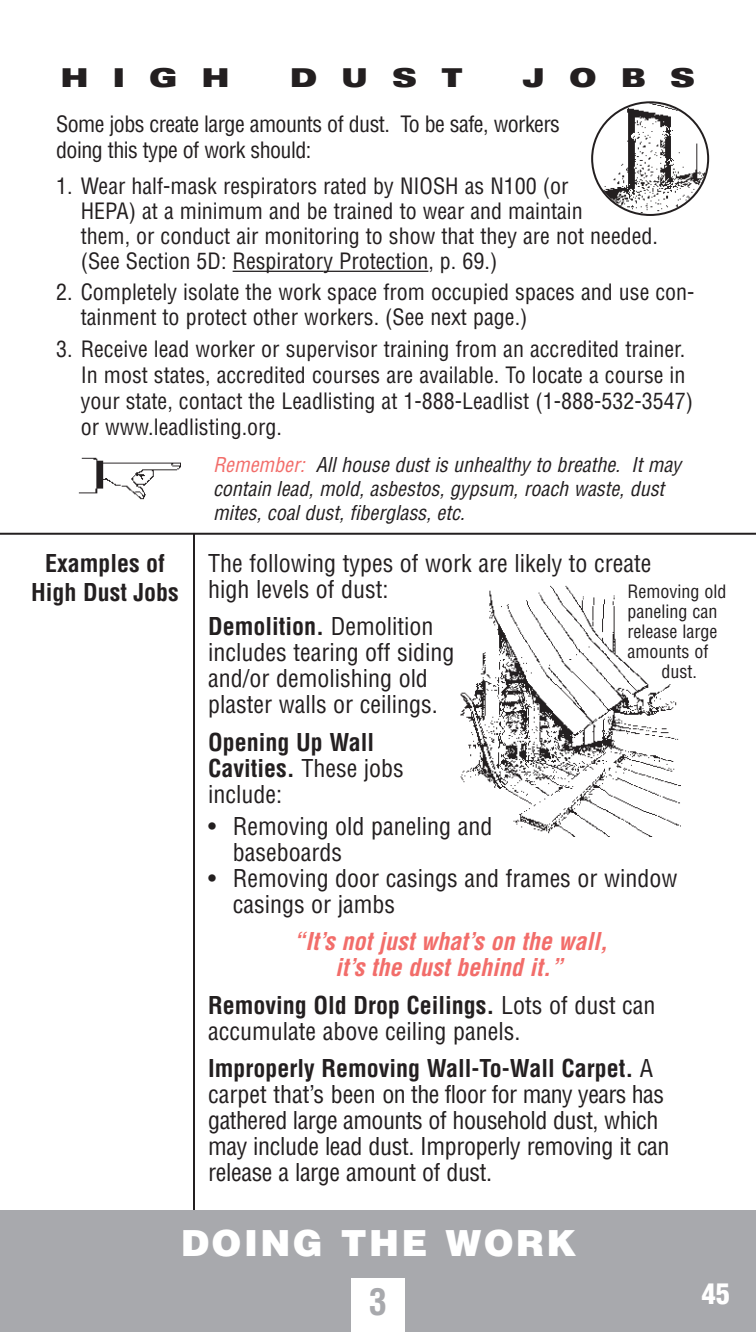
<style>
.page{position:relative;width:756px;height:1332px;background:#fff}
.page>*{position:absolute;margin:0;border:0;box-sizing:border-box;transform-origin:0 0}
.t1{font:900 36px "Helvetica";letter-spacing:.065em;color:#fff}
.t2{font:700 condensed 36px "Helvetica";color:#a8a9ad}
.t3{font:900 condensed 28px "Helvetica";color:#fff}
.t4{font:900 expanded 26px "Univers";letter-spacing:.925em;color:#231f20}
.t5{font:condensed 24px/26px "Helvetica";color:#231f20}
.t6{font:700 condensed 24px/26px "Helvetica";color:#231f20;text-align:center}
.t7{font:italic 700 condensed 24px/26px "Helvetica";color:#f26d6a;text-align:center}
.t8{font:condensed 22px/25px "Helvetica";color:#231f20}
.t9{font:condensed 22px/26px "Helvetica";letter-spacing:-.025em;color:#231f20}
.t10{font:italic condensed 20px/24px "Helvetica";color:#231f20}
.t11{font:condensed 18px "Helvetica";color:#231f20}
.s1{color:#f26d6a}
.s2{font-weight:700}
.s3{font-weight:400}
</style>
<div class="page">
<img style="left:460px;top:585px;width:220px;height:252px">
<hr style="left:193px;top:534px;width:2px;height:732px;background:#231f20">
<div style="left:0;top:1210px;width:756px;height:122px;background:#a8a9ad"></div>
<div style="left:351px;top:1278px;width:54px;height:54px;background:#fff"></div>
<hr style="left:233px;top:271px;width:90px;height:1px;background:#231f20">
<hr style="left:323px;top:271px;width:105px;height:1px;background:#231f20">
<hr style="left:0;top:533px;width:756px;height:2px;background:#231f20">
<img style="left:78px;top:457px;width:102px;height:43px">
<img style="left:593px;top:103px;width:114px;height:111px;border-radius:50%">
<div style="left:591px;top:101px;width:118px;height:115px;border:2px solid #231f20;border-radius:50%"></div>
<p class="t4" style="left:61px;top:68px;width:171px">HIGH</p>
<p class="t4" style="left:290px;top:68px;width:174px">DUST</p>
<p class="t4" style="left:523px;top:68px;width:174px">JOBS</p>
<p class="t9" style="left:56px;top:113px;width:505px">Some jobs create large amounts of dust. To be safe, workers doing this type of work should:</p>
<p class="t8" style="left:81px;top:176px;width:579px;text-indent:-25px">1. Wear half-mask respirators rated by NIOSH as N100 (or<br>HEPA) at a minimum and be trained to wear and maintain<br>them, or conduct air monitoring to show that they are not needed. (See Section 5D: Respiratory Protection, p. 69.)</p>
<p class="t8" style="left:81px;top:281px;width:615px;text-indent:-25px">2. Completely isolate the work space from occupied spaces and use con&shy;tainment to protect other workers. (See next page.)</p>
<p class="t8" style="left:81px;top:338px;width:614px;line-height:26px;text-indent:-25px">3. Receive lead worker or supervisor training from an accredited trainer.<br>In most states, accredited courses are available. To locate a course in your state, contact the Leadlisting at 1-888-Leadlist (1-888-532-3547) or www.leadlisting.org.</p>
<p class="t6" style="left:31px;top:551px;width:149px;line-height:28.8px">Examples of<br>High Dust Jobs</p>
<p class="t10" style="left:213px;top:454px;width:470px"><span class="s1">Remember:</span> All house dust is unhealthy to breathe. It may contain lead, mold, asbestos, gypsum, roach waste, dust mites, coal dust, fiberglass, etc.</p>
<p class="t5" style="left:208px;top:552px;width:445px">The following types of work are likely to create high levels of dust:</p>
<p class="t5" style="left:208px;top:616px;width:248px"><span class="s2">Demolition.</span> Demolition includes tearing off siding and/or demolishing old plaster walls or ceilings.</p>
<p class="t6" style="left:208px;top:731px;width:197px;text-align:left">Opening Up Wall<br>Cavities. <span class="s3">These jobs include:</span></p>
<p class="t5" style="left:233px;top:815px;width:261px;text-indent:-25px">• Removing old paneling and baseboards</p>
<p class="t5" style="left:233px;top:867px;width:446px;text-indent:-25px">• Removing door casings and frames or window casings or jambs</p>
<p class="t7" style="left:293px;top:930px;width:321px">“It’s not just what’s on the wall, it’s the dust behind it.”</p>
<p class="t5" style="left:208px;top:994px;width:449px"><span class="s2">Removing Old Drop Ceilings.</span> Lots of dust can accumulate above ceiling panels.</p>
<p class="t5" style="left:208px;top:1057px;width:463px"><span class="s2">Improperly Removing Wall-To-Wall Carpet.</span> A carpet that’s been on the floor for many years has gathered large amounts of household dust, which may include lead dust. Improperly removing it can release a large amount of dust.</p>
<p class="t11" style="left:628px;top:585px;width:100px">Removing old</p>
<p class="t11" style="left:628px;top:605px;width:91px">paneling can</p>
<p class="t11" style="left:628px;top:625px;width:91px">release large</p>
<p class="t11" style="left:628px;top:645px;width:82px">amounts of</p>
<p class="t11" style="left:661px;top:665px;width:37px">dust.</p>
<h1 class="t1" style="left:181px;top:1230px;width:397px">DOING THE WORK</h1>
<h1 class="t2" style="left:369px;top:1288px;width:19px">3</h1>
<p class="t3" style="left:702px;top:1283px;width:29px">45</p>
</div>
